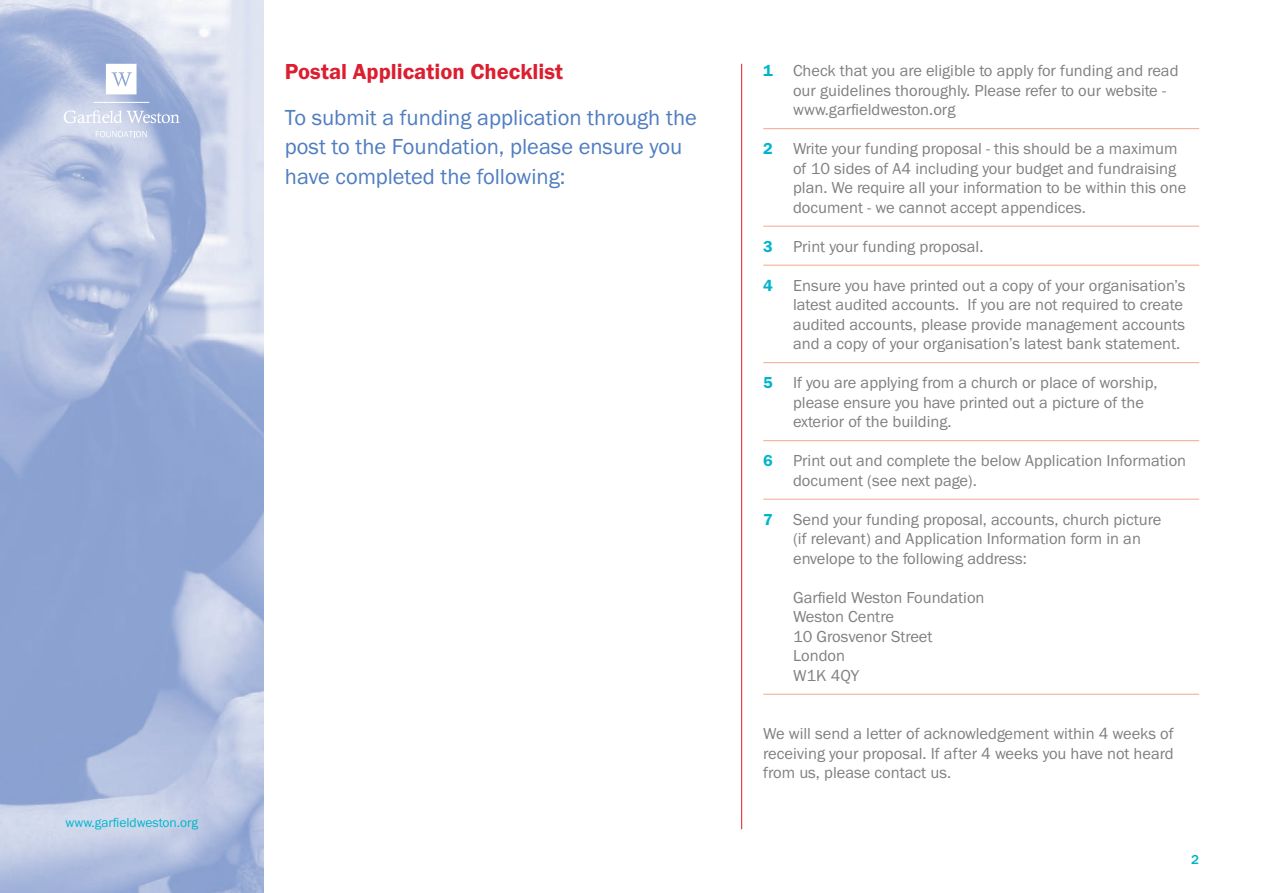
<style>
.page{position:relative;width:1263px;height:893px;background:#fff}
.page>*{position:absolute;margin:0;border:0;box-sizing:border-box;transform-origin:0 0}
.t1{font:22.5px/29.2px "Franklin Got URWT Boo";color:#4f7dc0}
.t2{font:22.5px "Franklin Got URWT Dem";color:#db1e30}
.t3{font:16.5px "Franklin Got URWT Boo";color:#808083}
.t4{font:13.5px "Franklin Got URWT Boo";color:#00b5cb}
.t5{font:500 13.5px "Franklin Got URWT";color:#00b5cb}
.s1{font-family:"Franklin Got URWT Dem";color:#00b5cb}
</style>
<div class="page">
<img style="left:0;top:0;width:264px;height:893px">
<hr style="left:741px;top:64px;width:1px;height:765px;background:#e51a23">
<hr style="left:94px;top:102px;width:55px;height:1px;background:#fff">
<svg style="left:106px;top:64px;width:31px;height:30px"></svg>
<svg style="left:64px;top:110px;width:116px;height:13px"></svg>
<svg style="left:96px;top:131px;width:51px;height:6px"></svg>
<hr style="left:763px;top:128px;width:436px;height:1px;background:#f4a78d">
<hr style="left:763px;top:226px;width:436px;height:1px;background:#f4a78d">
<hr style="left:763px;top:265px;width:436px;height:1px;background:#f4a78d">
<hr style="left:763px;top:362px;width:436px;height:1px;background:#f4a78d">
<hr style="left:763px;top:440px;width:436px;height:1px;background:#f4a78d">
<hr style="left:763px;top:499px;width:436px;height:1px;background:#f4a78d">
<hr style="left:763px;top:694px;width:436px;height:1px;background:#f4a78d">
<p class="t4" style="left:65px;top:818px;width:134px">www.garfieldweston.org</p>
<p class="t2" style="left:285px;top:62px;width:280px">Postal Application Checklist</p>
<p class="t1" style="left:285px;top:105px;width:413px">To submit a funding application through the post to the Foundation, please ensure you have completed the following:</p>
<p class="t3" style="left:763px;top:65px;width:417px"><span class="s1">1</span> Check that you are eligible to apply for funding and read</p>
<p class="t3" style="left:793px;top:85px;width:374px">our guidelines thoroughly. Please refer to our website -</p>
<p class="t3" style="left:793px;top:104px;width:164px">www.garfieldweston.org</p>
<p class="t3" style="left:763px;top:143px;width:416px"><span class="s1">2</span> Write your funding proposal - this should be a maximum</p>
<p class="t3" style="left:793px;top:163px;width:385px">of 10 sides of A4 including your budget and fundraising</p>
<p class="t3" style="left:793px;top:182px;width:395px">plan. We require all your information to be within this one</p>
<p class="t3" style="left:793px;top:202px;width:294px">document - we cannot accept appendices.</p>
<p class="t3" style="left:763px;top:241px;width:222px"><span class="s1">3</span> Print your funding proposal.</p>
<p class="t3" style="left:763px;top:280px;width:424px"><span class="s1">4</span> Ensure you have printed out a copy of your organisation’s</p>
<p class="t3" style="left:793px;top:299px;width:391px">latest audited accounts. If you are not required to create</p>
<p class="t3" style="left:793px;top:319px;width:394px">audited accounts, please provide management accounts</p>
<p class="t3" style="left:793px;top:338px;width:389px">and a copy of your organisation’s latest bank statement.</p>
<p class="t3" style="left:763px;top:377px;width:396px"><span class="s1">5</span> If you are applying from a church or place of worship,</p>
<p class="t3" style="left:793px;top:397px;width:352px">please ensure you have printed out a picture of the</p>
<p class="t3" style="left:793px;top:416px;width:160px">exterior of the building.</p>
<p class="t3" style="left:763px;top:455px;width:424px"><span class="s1">6</span> Print out and complete the below Application Information</p>
<p class="t3" style="left:793px;top:475px;width:185px">document (see next page).</p>
<p class="t3" style="left:763px;top:514px;width:399px"><span class="s1">7</span> Send your funding proposal, accounts, church picture</p>
<p class="t3" style="left:793px;top:533px;width:349px">(if relevant) and Application Information form in an</p>
<p class="t3" style="left:793px;top:553px;width:235px">envelope to the following address:</p>
<p class="t3" style="left:793px;top:592px;width:193px">Garfield Weston Foundation</p>
<p class="t3" style="left:793px;top:611px;width:102px">Weston Centre</p>
<p class="t3" style="left:793px;top:631px;width:141px">10 Grosvenor Street</p>
<p class="t3" style="left:793px;top:650px;width:53px">London</p>
<p class="t3" style="left:793px;top:670px;width:68px">W1K 4QY</p>
<p class="t3" style="left:763px;top:728px;width:412px">We will send a letter of acknowledgement within 4 weeks of</p>
<p class="t3" style="left:763px;top:748px;width:412px">receiving your proposal. If after 4 weeks you have not heard</p>
<p class="t3" style="left:763px;top:767px;width:189px">from us, please contact us.</p>
<p class="t5" style="left:1191px;top:854px;width:9px">2</p>
</div>
